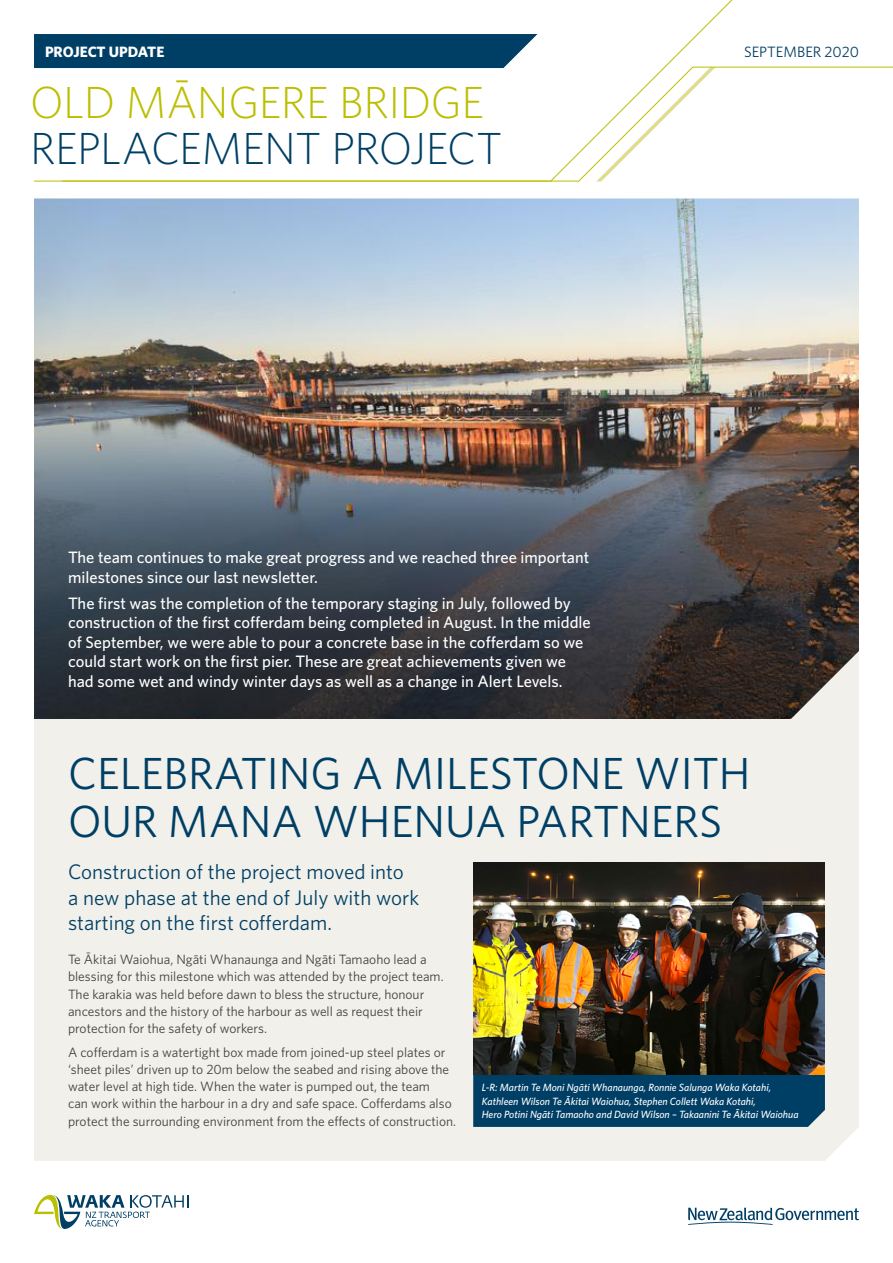
<style>
.page{position:relative;width:893px;height:1263px;background:#fff}
.page>*{position:absolute;margin:0;border:0;box-sizing:border-box;transform-origin:0 0}
.t1{font:45px/48px "Whitney";color:#003f65}
.t2{font:300 45px "Whitney";letter-spacing:-.015em;color:#003f65}
.t3{font:300 45px "Whitney";letter-spacing:-.01em;color:#bcbe00}
.t4{font:21px/25.2px "Whitney";color:#003f65}
.t5{font:500 16.5px/19.5px "Whitney";color:#fff}
.t6{font:700 15px "Whitney";letter-spacing:-.01em;color:#fff}
.t7{font:15px "Whitney";color:#003f65}
.t8{font:13.5px/17.2px "Whitney";color:#424241}
.t9{font:italic 500 10.5px/13.5px "Whitney";color:#fff}
</style>
<div class="page">
<div style="left:34px;top:719px;width:825px;height:442px;background:#f1f0ea"></div>
<svg style="left:34px;top:0;width:699px;height:182px"></svg>
<svg style="left:61px;top:66px;width:832px;height:116px"></svg>
<img style="left:34px;top:198px;width:825px;height:521px">
<svg style="left:34px;top:1195px;width:155px;height:34px"></svg>
<svg style="left:688px;top:1207px;width:171px;height:18px"></svg>
<div style="left:473px;top:1074px;width:352px;height:53px;background:#003f65"></div>
<img style="left:473px;top:862px;width:352px;height:212px">
<p class="t6" style="left:45px;top:42px;width:121px">PROJECT UPDATE</p>
<p class="t7" style="left:744px;top:42px;width:116px">SEPTEMBER 2020</p>
<h1 class="t3" style="left:30px;top:72px;width:456px">OLD MĀNGERE BRIDGE</h1>
<h1 class="t2" style="left:30px;top:119px;width:473px">REPLACEMENT PROJECT</h1>
<p class="t5" style="left:68px;top:547px;width:523px">The team continues to make great progress and we reached three important milestones since our last newsletter.</p>
<p class="t5" style="left:68px;top:593px;width:524px">The first was the completion of the temporary staging in July, followed by construction of the first cofferdam being completed in August. In the middle of September, we were able to pour a concrete base in the cofferdam so we could start work on the first pier. These are great achievements given we had some wet and windy winter days as well as a change in Alert Levels.</p>
<h1 class="t1" style="left:68px;top:748px;width:684px">CELEBRATING A MILESTONE WITH<br>OUR MANA WHENUA PARTNERS</h1>
<h2 class="t4" style="left:68px;top:859px;width:353px">Construction of the project moved into a new phase at the end of July with work starting on the first cofferdam.</h2>
<p class="t8" style="left:68px;top:950px;width:377px">Te Ākitai Waiohua, Ngāti Whanaunga and Ngāti Tamaoho lead a blessing for this milestone which was attended by the project team.<br>The karakia was held before dawn to bless the structure, honour ancestors and the history of the harbour as well as request their protection for the safety of workers.</p>
<p class="t8" style="left:68px;top:1043px;width:390px">A cofferdam is a watertight box made from joined-up steel plates or ‘sheet piles’ driven up to 20m below the seabed and rising above the water level at high tide. When the water is pumped out, the team<br>can work within the harbour in a dry and safe space. Cofferdams also protect the surrounding environment from the effects of construction.</p>
<p class="t9" style="left:482px;top:1081px;width:318px">L-R: Martin Te Moni Ngāti Whanaunga, Ronnie Salunga Waka Kotahi,<br>Kathleen Wilson Te Ākitai Waiohua, Stephen Collett Waka Kotahi,<br>Hero Potini Ngāti Tamaoho and David Wilson – Takaanini Te Ākitai Waiohua</p>
</div>
